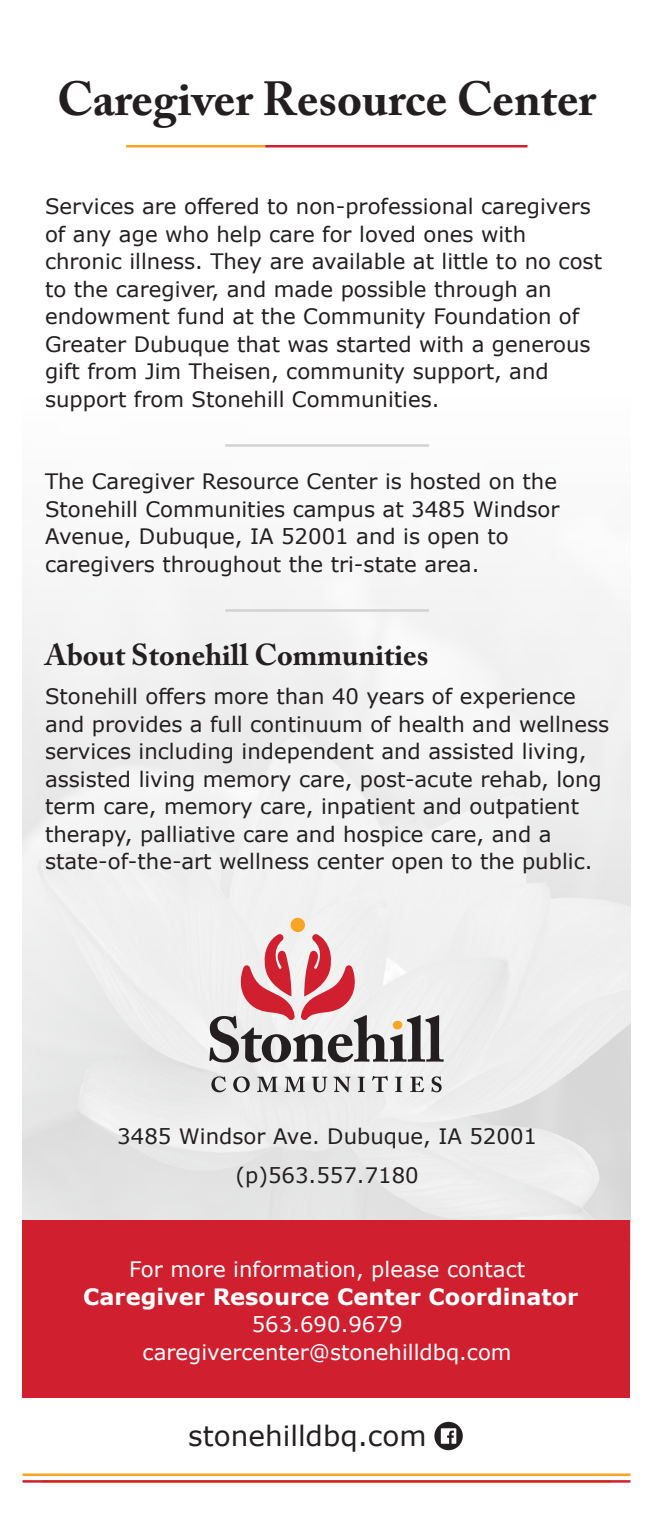
<style>
.page{position:relative;width:653px;height:1530px;background:#fff}
.page>*{position:absolute;margin:0;border:0;box-sizing:border-box;transform-origin:0 0}
.txt{font:700 47.5px "Adobe Caslon Pro";color:#231f20}
.txt-2{font:700 30px "Adobe Caslon Pro";color:#231f20}
.t1{font:28px "Verdana";color:#231f20}
.txt-3{font:700 22.5px "Verdana";color:#fff}
.txt-4{font:21.25px/27.5px "Verdana";color:#231f20}
.txt-5{font:21.25px "Verdana";color:#fff}
</style>
<div class="page">
<img style="left:22px;top:562px;width:608px;height:658px">
<hr style="left:225px;top:444px;width:204px;height:3px;background:#d1d2d4">
<hr style="left:225px;top:609px;width:204px;height:3px;background:#d1d2d4">
<hr style="left:22px;top:1480px;width:608px;height:3px;background:#d0202f">
<hr style="left:22px;top:1473px;width:608px;height:3px;background:#f9a523">
<hr style="left:126px;top:145px;width:139px;height:3px;background:#f9a523">
<hr style="left:265px;top:145px;width:262px;height:3px;background:#d0202f">
<svg style="left:434px;top:1422px;width:28px;height:28px"></svg>
<svg style="left:211px;top:1076px;width:15px;height:16px"></svg>
<svg style="left:233px;top:1076px;width:17px;height:16px"></svg>
<svg style="left:257px;top:1077px;width:20px;height:15px"></svg>
<svg style="left:284px;top:1077px;width:21px;height:15px"></svg>
<svg style="left:312px;top:1077px;width:15px;height:15px"></svg>
<svg style="left:333px;top:1077px;width:17px;height:15px"></svg>
<svg style="left:358px;top:1077px;width:7px;height:15px"></svg>
<svg style="left:372px;top:1076px;width:16px;height:16px"></svg>
<svg style="left:395px;top:1077px;width:7px;height:15px"></svg>
<svg style="left:410px;top:1077px;width:14px;height:15px"></svg>
<svg style="left:431px;top:1076px;width:10px;height:16px"></svg>
<div style="left:290px;top:918px;width:15px;height:14px;background:#f9a523;border-radius:50%"></div>
<svg style="left:209px;top:934px;width:234px;height:128px"></svg>
<div style="left:22px;top:1220px;width:608px;height:178px;background:#d0202f"></div>
<p class="txt" style="left:57px;top:71px;width:540px">Caregiver Resource Center</p>
<p class="txt-4" style="left:45px;top:193px;width:558px">Services are offered to non-professional caregivers of any age who help care for loved ones with chronic illness. They are available at little to no cost to the caregiver, and made possible through an endowment fund at the Community Foundation of Greater Dubuque that was started with a generous gift from Jim Theisen, community support, and support from Stonehill Communities.</p>
<p class="txt-4" style="left:45px;top:468px;width:516px">The Caregiver Resource Center is hosted on the Stonehill Communities campus at 3485 Windsor Avenue, Dubuque, IA 52001 and is open to caregivers throughout the tri-state area.</p>
<p class="txt-2" style="left:45px;top:638px;width:385px">About Stonehill Communities</p>
<p class="txt-4" style="left:45px;top:683px;width:565px">Stonehill offers more than 40 years of experience and provides a full continuum of health and wellness services including independent and assisted living, assisted living memory care, post-acute rehab, long term care, memory care, inpatient and outpatient therapy, palliative care and hospice care, and a state-of-the-art wellness center open to the public.</p>
<p class="txt-4" style="left:117px;top:1122px;width:421px">3485 Windsor Ave. Dubuque, IA 52001</p>
<p class="txt-4" style="left:235px;top:1161px;width:185px">(p)563.557.7180</p>
<p class="txt-5" style="left:129px;top:1255px;width:397px">For more information, please contact</p>
<p class="txt-3" style="left:83px;top:1280px;width:496px">Caregiver Resource Center Coordinator</p>
<p class="txt-5" style="left:252px;top:1310px;width:152px">563.690.9679</p>
<p class="txt-5" style="left:142px;top:1337px;width:370px">caregivercenter@stonehilldbq.com</p>
<p class="t1" style="left:188px;top:1417px;width:240px">stonehilldbq.com</p>
</div>
